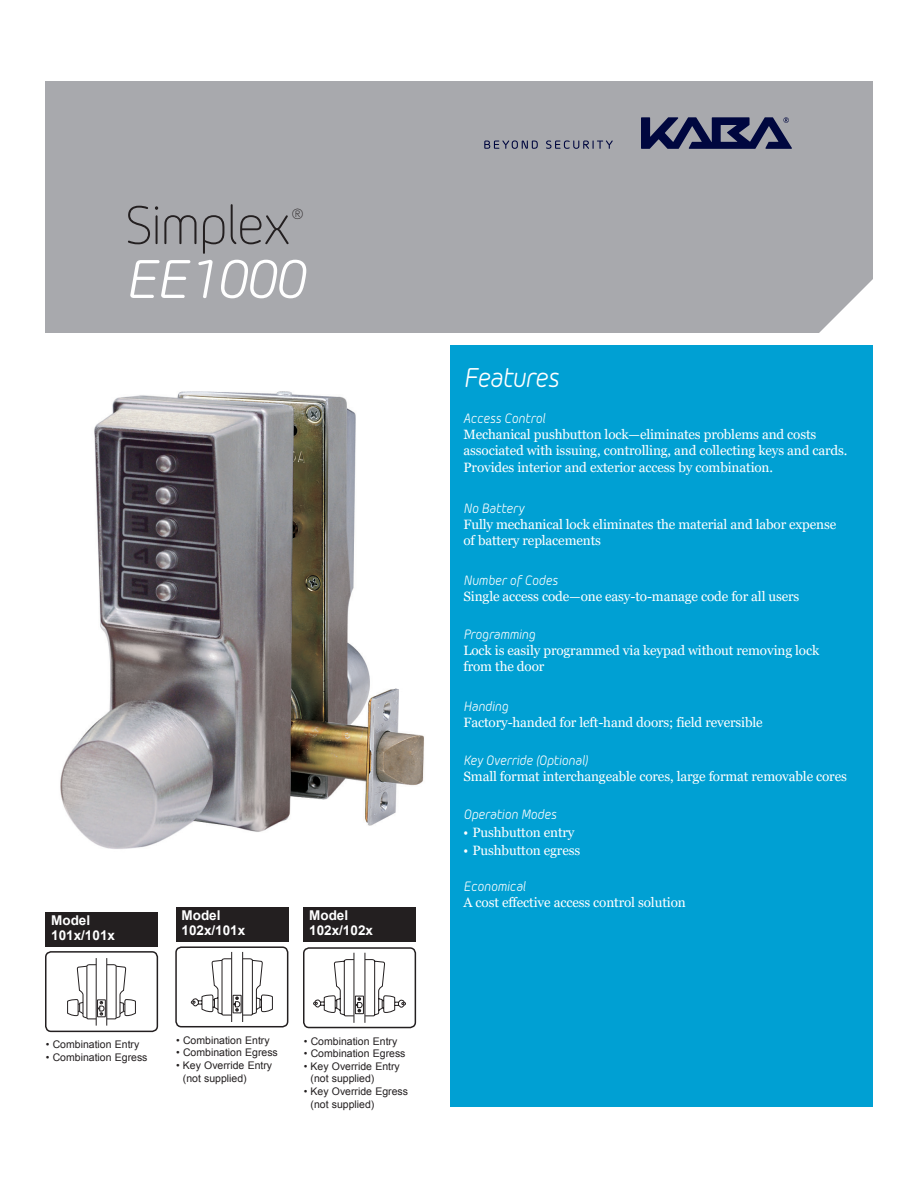
<style>
.page{position:relative;width:918px;height:1188px;background:#fff}
.page>*{position:absolute;margin:0;border:0;box-sizing:border-box;transform-origin:0 0}
._01_Brochure_title_3{font:300 54px "Morebi Rounded";letter-spacing:-.03em;color:#231f20}
._01_Brochure_title_3-2{font:italic 54px "Morebi Rounded";letter-spacing:-.03em;color:#fff}
._07_Headline_Highlig{font:italic 27px "Morebi Rounded";letter-spacing:-.025em;color:#fff;scale:.9 1}
._09_Graphic_8_12pt{font:13.5px/16.2px "Georgia Pro";letter-spacing:-.01em;color:#fff}
.table_copy_mit_linie{font:italic 13.5px "Morebi Rounded";color:#fff;scale:.9 1}
.t1{font:700 13.5px/15.6px "Arial";color:#fff}
._09_Graphic_8_12pt-2{font:13.5px "Georgia Pro";letter-spacing:-.01em;color:#fff;scale:.9 1}
._01_Brochure_title_3-3{font:300 13.5px "Morebi Rounded";color:#231f20}
.t2{font:10.5px/12.6px "Arial";color:#231f20}
</style>
<div class="page">
<div style="left:45px;top:81px;width:828px;height:252px;background:#a8a9ad"></div>
<div style="left:450px;top:346px;width:423px;height:761px;background:#00a0d3"></div>
<img style="left:60px;top:391px;width:364px;height:458px">
<svg style="left:641px;top:117px;width:151px;height:32px"></svg>
<svg style="left:484px;top:140px;width:129px;height:9px"></svg>
<hr style="left:107px;top:958px;width:1px;height:68px;background:#231f20">
<hr style="left:96px;top:958px;width:1px;height:68px;background:#231f20">
<svg style="left:67px;top:964px;width:69px;height:55px"></svg>
<div style="left:45px;top:951px;width:113px;height:81px;border:2px solid #231f20;border-radius:5px"></div>
<div style="left:46px;top:912px;width:112px;height:35px;background:#231f20"></div>
<hr style="left:365px;top:953px;width:1px;height:70px;background:#231f20">
<hr style="left:354px;top:953px;width:1px;height:70px;background:#231f20">
<svg style="left:313px;top:959px;width:93px;height:57px"></svg>
<div style="left:303px;top:947px;width:113px;height:81px;border:2px solid #231f20;border-radius:5px"></div>
<div style="left:304px;top:907px;width:112px;height:35px;background:#231f20"></div>
<hr style="left:242px;top:952px;width:1px;height:70px;background:#231f20">
<hr style="left:231px;top:952px;width:1px;height:70px;background:#231f20">
<svg style="left:191px;top:958px;width:82px;height:58px"></svg>
<div style="left:175px;top:946px;width:113px;height:81px;border:2px solid #231f20;border-radius:5px"></div>
<div style="left:176px;top:907px;width:112px;height:35px;background:#231f20"></div>
<p class="_01_Brochure_title_3" style="left:125px;top:189px;width:167px">Simplex</p>
<p class="_01_Brochure_title_3-3" style="left:292px;top:205px;width:14px">®</p>
<p class="_01_Brochure_title_3-2" style="left:125px;top:240px;width:181px">EE1000</p>
<p class="t1" style="left:51px;top:912px;width:65px">Model<br>101x/101x</p>
<p class="t1" style="left:182px;top:908px;width:65px">Model<br>102x/101x</p>
<p class="t1" style="left:309px;top:908px;width:65px">Model<br>102x/102x</p>
<p class="t2" style="left:46px;top:1039px;width:95px">• Combination Entry</p>
<p class="t2" style="left:46px;top:1051px;width:103px">• Combination Egress</p>
<p class="t2" style="left:176px;top:1034px;width:95px">• Combination Entry</p>
<p class="t2" style="left:176px;top:1047px;width:103px">• Combination Egress</p>
<p class="t2" style="left:183px;top:1059px;width:91px;text-indent:-7px">• Key Override Entry (not supplied)</p>
<p class="t2" style="left:304px;top:1035px;width:95px">• Combination Entry</p>
<p class="t2" style="left:304px;top:1047px;width:103px">• Combination Egress</p>
<p class="t2" style="left:311px;top:1060px;width:91px;text-indent:-7px">• Key Override Entry (not supplied)</p>
<p class="t2" style="left:311px;top:1085px;width:99px;text-indent:-7px">• Key Override Egress (not supplied)</p>
<p class="_07_Headline_Highlig" style="left:464px;top:358px;width:107px">Features</p>
<p class="table_copy_mit_linie" style="left:464px;top:409px;width:92px">Access Control</p>
<p class="_09_Graphic_8_12pt" style="left:464px;top:427px;width:386px">Mechanical pushbutton lock—eliminates problems and costs associated with issuing, controlling, and collecting keys and cards.</p>
<p class="_09_Graphic_8_12pt" style="left:464px;top:459px;width:311px">Provides interior and exterior access by combination.</p>
<p class="table_copy_mit_linie" style="left:464px;top:499px;width:69px">No Battery</p>
<p class="_09_Graphic_8_12pt" style="left:464px;top:517px;width:374px">Fully mechanical lock eliminates the material and labor expense of battery replacements</p>
<p class="table_copy_mit_linie" style="left:464px;top:571px;width:106px">Number of Codes</p>
<p class="_09_Graphic_8_12pt" style="left:464px;top:589px;width:337px">Single access code—one easy-to-manage code for all users</p>
<p class="table_copy_mit_linie" style="left:464px;top:625px;width:81px">Programming</p>
<p class="_09_Graphic_8_12pt" style="left:464px;top:643px;width:357px">Lock is easily programmed via keypad without removing lock from the door</p>
<p class="table_copy_mit_linie" style="left:464px;top:697px;width:51px">Handing</p>
<p class="_09_Graphic_8_12pt" style="left:464px;top:715px;width:301px">Factory-handed for left-hand doors; field reversible</p>
<p class="table_copy_mit_linie" style="left:464px;top:751px;width:140px">Key Override (Optional)</p>
<p class="_09_Graphic_8_12pt" style="left:464px;top:769px;width:385px">Small format interchangeable cores, large format removable cores</p>
<p class="table_copy_mit_linie" style="left:464px;top:805px;width:105px">Operation Modes</p>
<p class="_09_Graphic_8_12pt-2" style="left:464px;top:825px;width:125px">• Pushbutton entry</p>
<p class="_09_Graphic_8_12pt-2" style="left:464px;top:843px;width:131px">• Pushbutton egress</p>
<p class="table_copy_mit_linie" style="left:464px;top:877px;width:71px">Economical</p>
<p class="_09_Graphic_8_12pt" style="left:464px;top:895px;width:224px">A cost effective access control solution</p>
</div>
